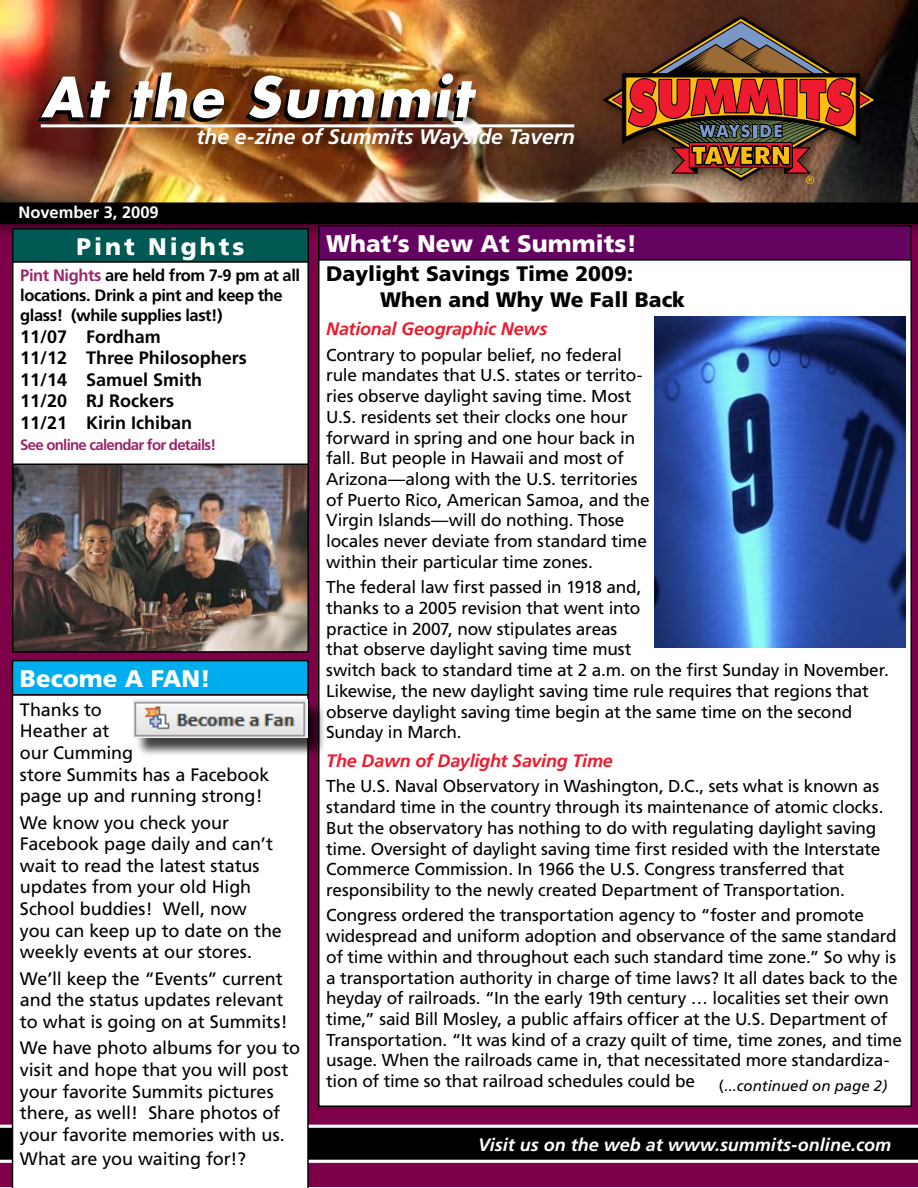
<style>
.page{position:relative;width:918px;height:1188px;background:#fff}
.page>*{position:absolute;margin:0;border:0;box-sizing:border-box;transform-origin:0 0}
.t1{font:italic 700 54px "Futura";letter-spacing:.05em;color:#fff}
.t2{font:900 24px "Frutiger";color:#fff}
.t3{font:900 24px "Frutiger";letter-spacing:.125em;color:#fff}
.t4{font:900 21px/25.2px "Frutiger";color:#000}
.t5{font:italic 700 21px "Frutiger";color:#fff}
.t6{font:18px/21.6px "Frutiger";letter-spacing:-.005em;color:#000}
.t7{font:700 18px/21.6px "Frutiger";color:#000}
.t8{font:italic 700 18px "Frutiger";letter-spacing:-.01em;color:#ed1b2d}
.t9{font:italic 700 18px "Frutiger";color:#fff}
.t10{font:17.25px/20.7px "Frutiger";letter-spacing:-.015em;color:#000}
.t11{font:700 16.5px/19.8px "Frutiger";letter-spacing:-.025em;color:#000}
.t12{font:700 16.5px "Frutiger";color:#fff}
.t13{font:700 15px "Frutiger";letter-spacing:-.05em;color:#99266b}
.t14{font:italic 15px "Frutiger";color:#000}
.s1{color:#99266b}
.s2{font-style:normal}
</style>
<div class="page">
<div style="left:0;top:0;width:918px;height:1187px;background:#7d0049"></div>
<svg style="left:0;top:1125px;width:918px;height:38px;background:#282828"></svg>
<img style="left:0;top:0;width:918px;height:200px">
<div style="left:597px;top:9px;width:292px;height:186px;background:#000;opacity:.45"></div>
<svg style="left:602px;top:16px;width:278px;height:165px;background:#402316"></svg>
<svg style="left:608px;top:19px;width:266px;height:165px;background:#733d25"></svg>
<div style="left:198px;top:128px;width:387px;height:32px;background:#000;opacity:.35"></div>
<hr style="left:41px;top:124px;width:533px;height:3px;background:#fff">
<div style="left:42px;top:72px;width:445px;height:58px;background:#000;opacity:.35"></div>
<div style="left:0;top:200px;width:918px;height:40px;background:#000;opacity:.35"></div>
<div style="left:0;top:202px;width:918px;height:22px;background:#000"></div>
<div style="left:319px;top:257px;width:592px;height:849px;background:#fff"></div>
<div style="left:319px;top:226px;width:592px;height:34px;background:#650360"></div>
<div style="left:318px;top:225px;width:594px;height:36px;border:2px solid #000"></div>
<div style="left:12px;top:695px;width:297px;height:493px;background:#fff"></div>
<div style="left:134px;top:699px;width:194px;height:59px;background:#000;opacity:.75"></div>
<img style="left:133px;top:699px;width:174px;height:39px">
<div style="left:12px;top:661px;width:296px;height:34px;background:#00adef"></div>
<div style="left:12px;top:660px;width:297px;height:35px;border:2px solid #000"></div>
<img style="left:654px;top:316px;width:252px;height:332px">
<div style="left:13px;top:262px;width:295px;height:271px;background:#fff"></div>
<div style="left:13px;top:229px;width:295px;height:33px;background:#005953"></div>
<div style="left:12px;top:228px;width:297px;height:35px;border:2px solid #000"></div>
<img style="left:15px;top:467px;width:291px;height:183px">
<div style="left:12px;top:464px;width:297px;height:189px;border:2px solid #000"></div>
<h1 class="t1" style="left:41px;top:61px;width:432px">At the Summit</h1>
<p class="t12" style="left:18px;top:203px;width:142px">November 3, 2009</p>
<p class="t5" style="left:196px;top:125px;width:380px">the e-zine of Summits Wayside Tavern</p>
<h2 class="t3" style="left:76px;top:232px;width:170px">Pint Nights</h2>
<p class="t11" style="left:20px;top:266px;width:281px"><span class="s1">Pint Nights</span> are held from 7-9 pm at all locations. Drink a pint and keep the glass! (while supplies last!)</p>
<p class="t7" style="left:20px;top:326px;width:228px">11/07 Fordham<br>11/12 Three Philosophers<br>11/14 Samuel Smith<br>11/20 RJ Rockers<br>11/21 Kirin Ichiban</p>
<p class="t13" style="left:20px;top:436px;width:197px">See online calendar for details!</p>
<h2 class="t2" style="left:20px;top:664px;width:192px">Become A FAN!</h2>
<p class="t6" style="left:20px;top:699px;width:251px">Thanks to<br>Heather at<br>our Cumming<br>store Summits has a Facebook page up and running strong!</p>
<p class="t6" style="left:20px;top:812px;width:263px">We know you check your<br>Facebook page daily and can’t wait to read the latest status updates from your old High<br>School buddies! Well, now<br>you can keep up to date on the weekly events at our stores.</p>
<p class="t6" style="left:20px;top:968px;width:269px">We’ll keep the “Events” current and the status updates relevant to what is going on at Summits!</p>
<p class="t6" style="left:20px;top:1037px;width:282px">We have photo albums for you to visit and hope that you will post your favorite Summits pictures there, as well! Share photos of your favorite memories with us.</p>
<p class="t6" style="left:20px;top:1148px;width:228px">What are you waiting for!?</p>
<h2 class="t2" style="left:326px;top:229px;width:312px">What’s New At Summits!</h2>
<p class="t4" style="left:380px;top:261px;width:306px;text-indent:-54px">Daylight Savings Time 2009:<br>When and Why We Fall Back</p>
<p class="t8" style="left:326px;top:318px;width:223px">National Geographic News</p>
<p class="t10" style="left:326px;top:345px;width:325px">Contrary to popular belief, no federal rule mandates that U.S. states or territo&shy;ries observe daylight saving time. Most U.S. residents set their clocks one hour forward in spring and one hour back in fall. But people in Hawaii and most of Arizona—along with the U.S. territories of Puerto Rico, American Samoa, and the Virgin Islands—will do nothing. Those locales never deviate from standard time within their particular time zones.</p>
<p class="t10" style="left:326px;top:577px;width:564px">The federal law first passed in 1918 and,<br>thanks to a 2005 revision that went into<br>practice in 2007, now stipulates areas<br>that observe daylight saving time must<br>switch back to standard time at 2 a.m. on the first Sunday in November.<br>Likewise, the new daylight saving time rule requires that regions that observe daylight saving time begin at the same time on the second Sunday in March.</p>
<p class="t8" style="left:326px;top:750px;width:288px">The Dawn of Daylight Saving Time</p>
<p class="t10" style="left:326px;top:776px;width:559px">The U.S. Naval Observatory in Washington, D.C., sets what is known as standard time in the country through its maintenance of atomic clocks.<br>But the observatory has nothing to do with regulating daylight saving time. Oversight of daylight saving time first resided with the Interstate Commerce Commission. In 1966 the U.S. Congress transferred that responsibility to the newly created Department of Transportation.</p>
<p class="t10" style="left:326px;top:905px;width:577px">Congress ordered the transportation agency to “foster and promote widespread and uniform adoption and observance of the same standard of time within and throughout each such standard time zone.” So why is a transportation authority in charge of time laws? It all dates back to the heyday of railroads. “In the early 19th century … localities set their own time,” said Bill Mosley, a public affairs officer at the U.S. Department of Transportation. “It was kind of a crazy quilt of time, time zones, and time usage. When the railroads came in, that necessitated more standardiza&shy;tion of time so that railroad schedules could be</p>
<p class="t14" style="left:719px;top:1077px;width:170px"><span class="s2">(</span>...continued on page 2)</p>
<p class="t9" style="left:478px;top:1134px;width:414px">Visit us on the web at www.summits-online.com</p>
</div>
